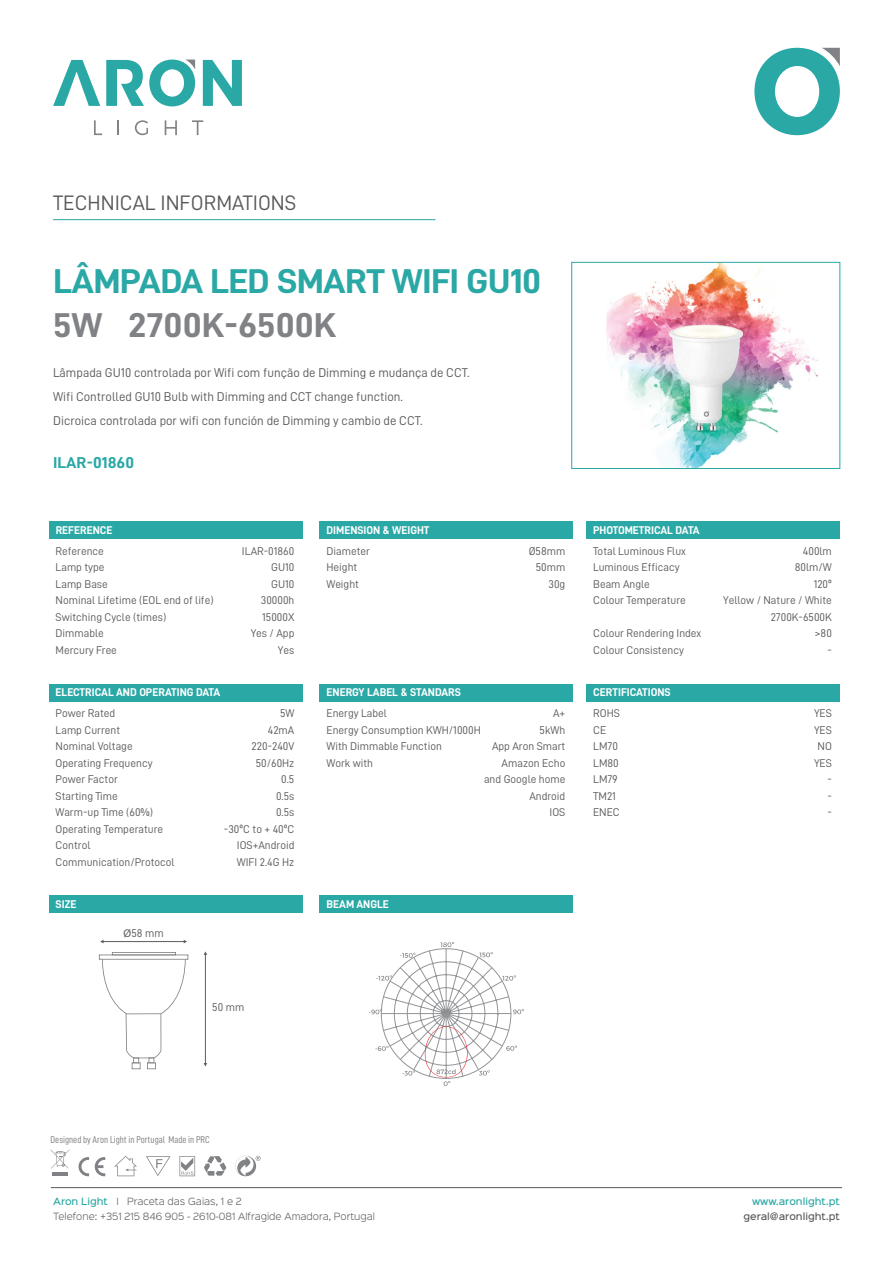
<style>
.page{position:relative;width:893px;height:1263px;background:#fff}
.page>*{position:absolute;margin:0;border:0;box-sizing:border-box;transform-origin:0 0}
.t1{font:34.5px "D DIN Bold";letter-spacing:-.02em;color:#2aa8a5;scale:1.08 1}
.t2{font:34.5px "D DIN Bold";color:#808285;scale:1.08 1}
.t3{font:21px "D DIN";color:#58595b}
.t4{font:15.75px "D DIN Bold";color:#2aa8a5;scale:1.08 1}
.t5{font:12.75px/24px "D DIN";color:#58595b}
.t6{font:11.25px/16.5px "D DIN";color:#58595b}
.t7{font:11.25px "D DIN Bold";color:#fff}
.t8{font:9.9px "D DIN Condensed";color:#808285}
.t9{font:300 9px/15px "Sinkin Sans 300";color:#58595b}
.t10{font:500 9px "Sinkin Sans 500";color:#58595b}
.t11{font:500 9px "Sinkin Sans 500";color:#2aa8a5}
.s1{font-family:"Myriad Pro"}
.s2{font-family:"Sinkin Sans 500";font-weight:500;color:#2aa8a5}
</style>
<div class="page">
<svg style="left:203px;top:60px;width:39px;height:46px"></svg>
<svg style="left:53px;top:60px;width:47px;height:46px"></svg>
<svg style="left:106px;top:60px;width:89px;height:46px"></svg>
<svg style="left:94px;top:120px;width:8px;height:15px"></svg>
<svg style="left:117px;top:120px;width:2px;height:15px"></svg>
<svg style="left:135px;top:120px;width:13px;height:15px"></svg>
<svg style="left:165px;top:120px;width:12px;height:15px"></svg>
<svg style="left:192px;top:120px;width:11px;height:15px"></svg>
<svg style="left:754px;top:48px;width:86px;height:87px"></svg>
<hr style="left:51px;top:1187px;width:791px;height:1px;background:#58595b">
<img style="left:606px;top:264px;width:213px;height:203px">
<div style="left:49px;top:522px;width:253px;height:17px;background:#2aa8a5"></div>
<hr style="left:53px;top:219px;width:382px;height:1px;background:#2aa8a5">
<div style="left:571px;top:262px;width:269px;height:207px;border:1px solid #2aa8a5"></div>
<div style="left:320px;top:522px;width:253px;height:17px;background:#2aa8a5"></div>
<div style="left:586px;top:522px;width:254px;height:17px;background:#2aa8a5"></div>
<div style="left:49px;top:896px;width:253px;height:17px;background:#2aa8a5"></div>
<div style="left:320px;top:896px;width:253px;height:17px;background:#2aa8a5"></div>
<div style="left:49px;top:684px;width:253px;height:17px;background:#2aa8a5"></div>
<div style="left:320px;top:684px;width:253px;height:17px;background:#2aa8a5"></div>
<div style="left:586px;top:684px;width:254px;height:17px;background:#2aa8a5"></div>
<svg style="left:179px;top:1156px;width:16px;height:20px"></svg>
<svg style="left:146px;top:1156px;width:25px;height:20px"></svg>
<svg style="left:204px;top:1156px;width:22px;height:20px"></svg>
<svg style="left:114px;top:1156px;width:23px;height:20px"></svg>
<svg style="left:78px;top:1157px;width:11px;height:19px"></svg>
<svg style="left:95px;top:1157px;width:10px;height:19px"></svg>
<hr style="left:52px;top:1172px;width:16px;height:4px;background:#808285">
<svg style="left:51px;top:1149px;width:19px;height:19px"></svg>
<svg style="left:235px;top:1156px;width:26px;height:20px"></svg>
<hr style="left:102px;top:941px;width:83px;height:1px;background:#5b5c5e">
<hr style="left:205px;top:953px;width:1px;height:112px;background:#5b5c5e">
<svg style="left:99px;top:952px;width:89px;height:117px"></svg>
<svg style="left:369px;top:942px;width:155px;height:144px"></svg>
<h2 class="t3" style="left:53px;top:191px;width:245px">TECHNICAL INFORMATIONS</h2>
<h1 class="t1" style="left:53px;top:262px;width:454px">LÂMPADA LED SMART WIFI GU10</h1>
<h1 class="t2" style="left:53px;top:306px;width:264px">5W 2700K-6500K</h1>
<p class="t5" style="left:53px;top:360px;width:418px">Lâmpada GU10 controlada por Wifi com função de Dimming e mudança de CCT.<br>Wifi Controlled GU10 Bulb with Dimming and CCT change function.<br>Dicroica controlada por wifi con función de Dimming y cambio de CCT.</p>
<h3 class="t4" style="left:53px;top:454px;width:76px">ILAR-01860</h3>
<p class="t7" style="left:56px;top:524px;width:58px">REFERENCE</p>
<p class="t7" style="left:327px;top:524px;width:104px">DIMENSION &amp; WEIGHT</p>
<p class="t7" style="left:593px;top:524px;width:108px">PHOTOMETRICAL DATA</p>
<p class="t6" style="left:56px;top:542px;width:159px">Reference<br>Lamp type<br>Lamp Base<br>Nominal Lifetime (EOL end of life)<br>Switching Cycle (times)<br>Dimmable<br>Mercury Free</p>
<p class="t6" style="left:242px;top:542px;width:54px;text-align:right">ILAR-01860<br>GU10<br>GU10<br>30000h<br>15000X<br>Yes / App<br>Yes</p>
<p class="t6" style="left:327px;top:542px;width:45px">Diameter<br>Height<br>Weight</p>
<p class="t6" style="left:529px;top:542px;width:38px;text-align:right">Ø58mm<br>50mm<br>30g</p>
<p class="t6" style="left:593px;top:542px;width:94px">Total Luminous Flux<br>Luminous Efficacy<br>Beam Angle<br>Colour Temperature</p>
<p class="t6" style="left:593px;top:625px;width:110px">Colour Rendering Index<br>Colour Consistency</p>
<p class="t7" style="left:56px;top:686px;width:166px">ELECTRICAL AND OPERATING DATA</p>
<p class="t7" style="left:327px;top:686px;width:136px">ENERGY LABEL &amp; STANDARS</p>
<p class="t7" style="left:593px;top:686px;width:79px">CERTIFICATIONS</p>
<p class="t6" style="left:723px;top:542px;width:110px;text-align:right">400lm<br>80lm/W<br>120º<br>Yellow / Nature / White<br>2700K-6500K<br>&gt;80<br>-</p>
<p class="t6" style="left:56px;top:705px;width:121px">Power Rated<br>Lamp Current<br>Nominal Voltage<br>Operating Frequency<br>Power Factor<br>Starting Time<br>Warm-up Time (60%)<br>Operating Temperature<br>Control<br>Communication/Protocol</p>
<p class="t6" style="left:224px;top:705px;width:72px;text-align:right">5W<br>42mA<br>220-240V<br>50/60Hz<br>0.5<br>0.5s<br>0.5s<br>-30ºC to + 40ºC<br>IOS+Android<br>WIFI 2.4G Hz</p>
<p class="t6" style="left:327px;top:705px;width:156px">Energy Label<br>Energy Consumption KWH/1000H<br>With Dimmable Function<br>Work with</p>
<p class="t6" style="left:484px;top:705px;width:83px;text-align:right">A+<br>5kWh<br>App Aron Smart<br>Amazon Echo and Google home<br>Android<br>IOS</p>
<p class="t6" style="left:593px;top:705px;width:28px">ROHS<br>CE<br>LM70<br>LM80<br>LM79<br>TM21<br>ENEC</p>
<p class="t6" style="left:814px;top:705px;width:19px;text-align:right">YES<br>YES<br>NO<br>YES -<br>-<br>-</p>
<p class="t7" style="left:56px;top:898px;width:22px">SIZE</p>
<p class="t7" style="left:327px;top:898px;width:64px">BEAM ANGLE</p>
<p class="t6" style="left:124px;top:925px;width:41px"><span class="s1">Ø</span>58 mm</p>
<p class="t6" style="left:212px;top:999px;width:33px">50 mm</p>
<p class="t8" style="left:51px;top:1134px;width:161px">Designed by Aron Light in Portugal Made in PRC</p>
<p class="t9" style="left:53px;top:1193px;width:323px"><span class="s2">Aron Light</span> I Praceta das Gaias, 1 e 2<br>Telefone: +351 215 846 905 - 2610-081 Alfragide Amadora, Portugal</p>
<p class="t11" style="left:752px;top:1194px;width:89px">www.aronlight.pt</p>
<p class="t10" style="left:743px;top:1209px;width:98px">geral@aronlight.pt</p>
</div>
